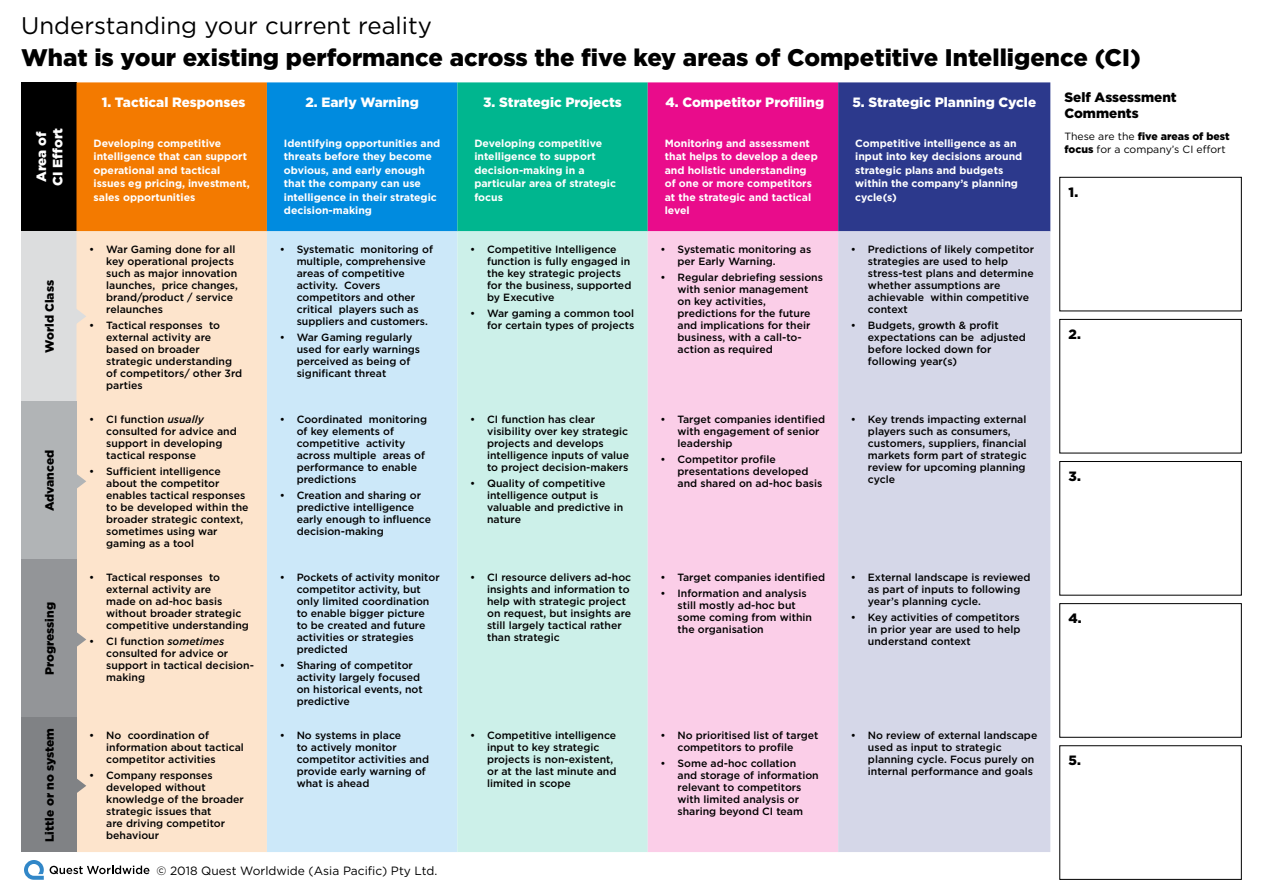
<style>
.page{position:relative;width:1263px;height:893px;background:#fff}
.page>*{position:absolute;margin:0;border:0;box-sizing:border-box;transform-origin:0 0}
.t1{font:900 24px "Gotham";color:#000}
.t2{font:24px "Gotham";color:#000}
.t3{font:900 13.5px/16.2px "Gotham";color:#fff}
.t4{font:900 13.5px/16.2px "Gotham";color:#000}
.t5{font:900 12px "Gotham";color:#000}
.t6{font:12px "Gotham";color:#000}
.t7{font:500 10.5px/12px "Gotham";color:#000}
.t8{font:700 10.5px/13.5px "Gotham";color:#fff}
.t9{font:10.5px/13.5px "Gotham";color:#000}
.s1{font-weight:900}
.s2{font-style:italic}
</style>
<div class="page">
<div style="left:21px;top:82px;width:55px;height:149px;background:#000"></div>
<svg style="left:76px;top:82px;width:974px;height:149px;background:#676581"></svg>
<div style="left:21px;top:231px;width:55px;height:170px;background:#dcddde"></div>
<div style="left:76px;top:231px;width:191px;height:621px;background:#fde4cc"></div>
<div style="left:267px;top:231px;width:190px;height:621px;background:#cce8f9"></div>
<div style="left:457px;top:231px;width:191px;height:621px;background:#ccf0e9"></div>
<div style="left:648px;top:231px;width:190px;height:621px;background:#fbcee8"></div>
<div style="left:838px;top:231px;width:212px;height:621px;background:#d5d7e8"></div>
<div style="left:21px;top:401px;width:55px;height:159px;background:#b1b4b6"></div>
<div style="left:21px;top:560px;width:55px;height:158px;background:#939598"></div>
<div style="left:21px;top:718px;width:55px;height:134px;background:#808285"></div>
<div style="left:1059px;top:177px;width:183px;height:134px;border:1px solid #000"></div>
<div style="left:1059px;top:319px;width:183px;height:134px;border:1px solid #000"></div>
<div style="left:1059px;top:461px;width:183px;height:134px;border:1px solid #000"></div>
<div style="left:1059px;top:603px;width:183px;height:135px;border:1px solid #000"></div>
<div style="left:1059px;top:745px;width:183px;height:135px;border:1px solid #000"></div>
<svg style="left:76px;top:308px;width:10px;height:17px"></svg>
<svg style="left:76px;top:473px;width:10px;height:17px"></svg>
<svg style="left:76px;top:631px;width:10px;height:17px"></svg>
<svg style="left:76px;top:777px;width:10px;height:17px"></svg>
<svg style="left:24px;top:860px;width:20px;height:20px"></svg>
<svg style="left:50px;top:865px;width:99px;height:9px"></svg>
<h1 class="t2" style="left:21px;top:11px;width:412px">Understanding your current reality</h1>
<h1 class="t1" style="left:21px;top:41px;width:1121px">What is your existing performance across the five key areas of Competitive Intelligence (CI)</h1>
<p class="t4" style="left:1064px;top:89px;width:114px">Self Assessment<br>Comments</p>
<p class="t9" style="left:1064px;top:129px;width:167px">These are the <span class="s1">five areas of best focus</span> for a company’s CI effort</p>
<p class="t4" style="left:1069px;top:184px;width:11px">1.</p>
<p class="t3" style="left:102px;top:94px;width:145px">1. Tactical Responses</p>
<p class="t3" style="left:305px;top:94px;width:115px">2. Early Warning</p>
<p class="t3" style="left:483px;top:94px;width:140px">3. Strategic Projects</p>
<p class="t3" style="left:665px;top:94px;width:160px">4. Competitor Profiling</p>
<p class="t3" style="left:852px;top:94px;width:185px">5. Strategic Planning Cycle</p>
<p class="t8" style="left:94px;top:136px;width:158px">Developing competitive intelligence that can support operational and tactical issues eg pricing, investment, sales opportunities</p>
<p class="t8" style="left:284px;top:136px;width:158px">Identifying opportunities and threats before they become obvious, and early enough that the company can use intelligence in their strategic decision-making</p>
<p class="t8" style="left:474px;top:136px;width:143px">Developing competitive intelligence to support decision-making in a particular area of strategic focus</p>
<p class="t8" style="left:665px;top:136px;width:155px">Monitoring and assessment that helps to develop a deep and holistic understanding of one or more competitors at the strategic and tactical level</p>
<p class="t8" style="left:855px;top:136px;width:169px">Competitive intelligence as an input into key decisions around strategic plans and budgets within the company’s planning cycle(s)</p>
<p class="t3" style="left:33px;top:186px;width:60px;rotate:-90deg">Area of<br>CI Effort</p>
<p class="t5" style="left:41px;top:353px;width:74px;rotate:-90deg">World Class</p>
<p class="t5" style="left:41px;top:511px;width:63px;rotate:-90deg">Advanced</p>
<p class="t5" style="left:41px;top:675px;width:74px;rotate:-90deg">Progressing</p>
<p class="t7" style="left:106px;top:243px;width:133px;text-indent:-17px">• War Gaming done for all key operational projects such as major innovation launches, price changes, brand/product / service relaunches</p>
<p class="t7" style="left:106px;top:319px;width:137px;text-indent:-17px">• Tactical responses to external activity are based on broader strategic understanding of competitors/ other 3rd parties</p>
<p class="t7" style="left:106px;top:413px;width:132px;text-indent:-17px">• CI function <span class="s2">usually </span>consulted for advice and support in developing tactical response</p>
<p class="t7" style="left:106px;top:465px;width:144px;text-indent:-17px">• Sufficient intelligence about the competitor enables tactical responses to be developed within the broader strategic context, sometimes using war gaming as a tool</p>
<p class="t7" style="left:106px;top:571px;width:144px;text-indent:-17px">• Tactical responses to external activity are<br>made on ad-hoc basis without broader strategic competitive understanding</p>
<p class="t7" style="left:106px;top:635px;width:149px;text-indent:-17px">• CI function <span class="s2">sometimes </span>consulted for advice or support in tactical decision&shy;making</p>
<p class="t5" style="left:41px;top:842px;width:115px;rotate:-90deg">Little or no system</p>
<p class="t7" style="left:106px;top:729px;width:139px;text-indent:-17px">• No coordination of information about tactical competitor activities</p>
<p class="t7" style="left:106px;top:769px;width:139px;text-indent:-17px">• Company responses developed without knowledge of the broader strategic issues that<br>are driving competitor behaviour</p>
<p class="t7" style="left:297px;top:243px;width:138px;text-indent:-17px">• Systematic monitoring of multiple, comprehensive areas of competitive activity. Covers competitors and other critical players such as suppliers and customers.</p>
<p class="t7" style="left:297px;top:331px;width:125px;text-indent:-17px">• War Gaming regularly used for early warnings perceived as being of significant threat</p>
<p class="t7" style="left:297px;top:413px;width:132px;text-indent:-17px">• Coordinated monitoring of key elements of competitive activity across multiple areas of performance to enable predictions</p>
<p class="t7" style="left:297px;top:489px;width:136px;text-indent:-17px">• Creation and sharing or predictive intelligence early enough to influence decision-making</p>
<p class="t7" style="left:297px;top:571px;width:144px;text-indent:-17px">• Pockets of activity monitor competitor activity, but only limited coordination to enable bigger picture<br>to be created and future activities or strategies predicted</p>
<p class="t7" style="left:297px;top:659px;width:128px;text-indent:-17px">• Sharing of competitor activity largely focused on historical events, not predictive</p>
<p class="t7" style="left:487px;top:243px;width:146px;text-indent:-17px">• Competitive Intelligence function is fully engaged in the key strategic projects for the business, supported by Executive</p>
<p class="t7" style="left:470px;top:307px;width:166px;text-align:right">• War gaming a common tool for certain types of projects</p>
<p class="t7" style="left:487px;top:413px;width:144px;text-indent:-17px">• CI function has clear visibility over key strategic projects and develops intelligence inputs of value to project decision-makers</p>
<p class="t7" style="left:487px;top:477px;width:138px;text-indent:-17px">• Quality of competitive intelligence output is valuable and predictive in nature</p>
<p class="t7" style="left:677px;top:243px;width:135px;text-indent:-17px">• Systematic monitoring as per Early Warning.</p>
<p class="t7" style="left:677px;top:271px;width:147px;text-indent:-17px">• Regular debriefing sessions with senior management on key activities, predictions for the future and implications for their business, with a call-to&shy;action as required</p>
<p class="t7" style="left:677px;top:413px;width:149px;text-indent:-17px">• Target companies identified with engagement of senior leadership</p>
<p class="t7" style="left:677px;top:453px;width:146px;text-indent:-17px">• Competitor profile presentations developed and shared on ad-hoc basis</p>
<p class="t7" style="left:487px;top:571px;width:146px;text-indent:-17px">• CI resource delivers ad-hoc insights and information to help with strategic project on request, but insights are still largely tactical rather than strategic</p>
<p class="t7" style="left:660px;top:571px;width:166px">• Target companies identified</p>
<p class="t7" style="left:677px;top:587px;width:136px;text-indent:-17px">• Information and analysis still mostly ad-hoc but some coming from within the organisation</p>
<p class="t7" style="left:297px;top:729px;width:134px;text-indent:-17px">• No systems in place<br>to actively monitor competitor activities and provide early warning of what is ahead</p>
<p class="t7" style="left:487px;top:729px;width:131px;text-indent:-17px">• Competitive intelligence input to key strategic projects is non-existent, or at the last minute and limited in scope</p>
<p class="t7" style="left:677px;top:729px;width:143px;text-indent:-17px">• No prioritised list of target competitors to profile</p>
<p class="t7" style="left:677px;top:757px;width:143px;text-indent:-17px">• Some ad-hoc collation<br>and storage of information relevant to competitors with limited analysis or sharing beyond CI team</p>
<p class="t6" style="left:156px;top:863px;width:282px">© 2018 Quest Worldwide (Asia Pacific) Pty Ltd.</p>
<p class="t7" style="left:868px;top:243px;width:168px;text-indent:-17px">• Predictions of likely competitor strategies are used to help stress-test plans and determine whether assumptions are achievable within competitive context</p>
<p class="t7" style="left:868px;top:319px;width:159px;text-indent:-17px">• Budgets, growth &amp; profit expectations can be adjusted before locked down for following year(s)</p>
<p class="t7" style="left:868px;top:413px;width:160px;text-indent:-17px">• Key trends impacting external players such as consumers, customers, suppliers, financial markets form part of strategic review for upcoming planning cycle</p>
<p class="t7" style="left:868px;top:571px;width:164px;text-indent:-17px">• External landscape is reviewed as part of inputs to following year’s planning cycle.</p>
<p class="t7" style="left:868px;top:611px;width:154px;text-align:justify;text-indent:-17px">• Key activities of competitors in prior year are used to help understand context</p>
<p class="t7" style="left:868px;top:729px;width:171px;text-indent:-17px">• No review of external landscape used as input to strategic planning cycle. Focus purely on internal performance and goals</p>
<p class="t4" style="left:1069px;top:326px;width:14px">2.</p>
<p class="t4" style="left:1069px;top:468px;width:14px">3.</p>
<p class="t4" style="left:1069px;top:610px;width:15px">4.</p>
<p class="t4" style="left:1069px;top:752px;width:14px">5.</p>
</div>
